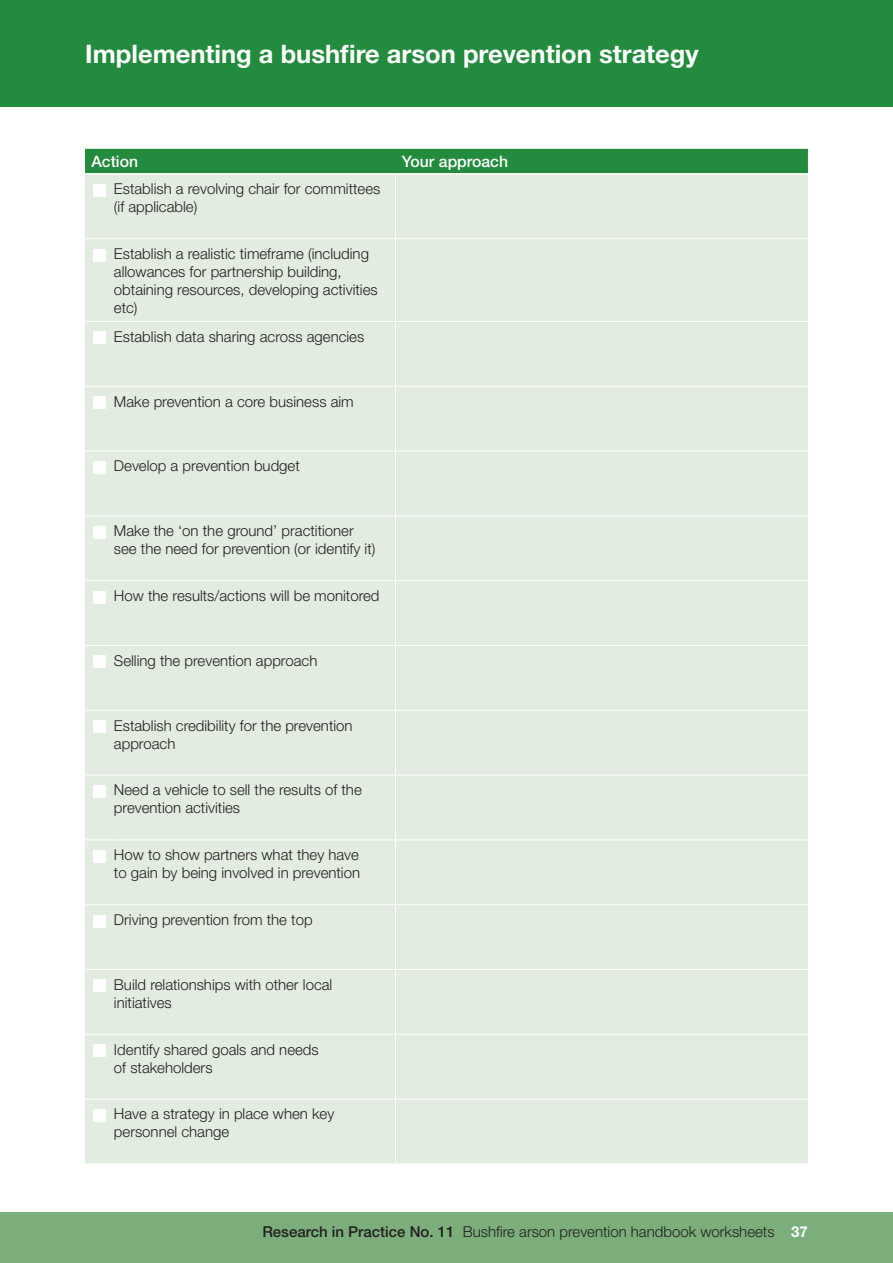
<style>
.page{position:relative;width:893px;height:1263px;background:#fff}
.page>*{position:absolute;margin:0;border:0;box-sizing:border-box;transform-origin:0 0}
.t1{font:700 25.5px "Helvetica Neue LT";color:#fff}
.t2{font:500 15.75px "Helvetica Neue LT";color:#fff}
.t3{font:300 15px/18px "Helvetica Neue LT";color:#231f20}
.s1{font-weight:500}
.s2{font-weight:700;color:#fff}
</style>
<div class="page">
<div style="left:0;top:1212px;width:893px;height:51px;background:#7cae7b"></div>
<div style="left:0;top:0;width:893px;height:106px;background:#228b3d"></div>
<div style="left:85px;top:149px;width:723px;height:24px;background:#228b3d"></div>
<div style="left:85px;top:175px;width:723px;height:988px;background:#e3ece1"></div>
<svg style="left:85px;top:238px;width:29px;height:1px"></svg>
<hr style="left:114px;top:238px;width:281px;height:1px;background:#fff">
<hr style="left:395px;top:238px;width:413px;height:1px;background:#fff">
<svg style="left:85px;top:321px;width:29px;height:1px"></svg>
<hr style="left:114px;top:321px;width:281px;height:1px;background:#fff">
<hr style="left:395px;top:321px;width:413px;height:1px;background:#fff">
<svg style="left:85px;top:386px;width:29px;height:1px"></svg>
<hr style="left:114px;top:386px;width:281px;height:1px;background:#fff">
<hr style="left:395px;top:386px;width:413px;height:1px;background:#fff">
<svg style="left:85px;top:451px;width:29px;height:1px"></svg>
<hr style="left:114px;top:451px;width:281px;height:1px;background:#fff">
<hr style="left:395px;top:451px;width:413px;height:1px;background:#fff">
<svg style="left:85px;top:515px;width:29px;height:1px"></svg>
<hr style="left:114px;top:515px;width:281px;height:1px;background:#fff">
<hr style="left:395px;top:515px;width:413px;height:1px;background:#fff">
<svg style="left:85px;top:580px;width:29px;height:1px"></svg>
<hr style="left:114px;top:580px;width:281px;height:1px;background:#fff">
<hr style="left:395px;top:580px;width:413px;height:1px;background:#fff">
<svg style="left:85px;top:645px;width:29px;height:1px"></svg>
<hr style="left:114px;top:645px;width:281px;height:1px;background:#fff">
<hr style="left:395px;top:645px;width:413px;height:1px;background:#fff">
<svg style="left:85px;top:710px;width:29px;height:1px"></svg>
<hr style="left:114px;top:710px;width:281px;height:1px;background:#fff">
<hr style="left:395px;top:710px;width:413px;height:1px;background:#fff">
<svg style="left:85px;top:775px;width:29px;height:1px"></svg>
<hr style="left:114px;top:775px;width:281px;height:1px;background:#fff">
<hr style="left:395px;top:775px;width:413px;height:1px;background:#fff">
<svg style="left:85px;top:839px;width:29px;height:1px"></svg>
<hr style="left:114px;top:839px;width:281px;height:1px;background:#fff">
<hr style="left:395px;top:839px;width:413px;height:1px;background:#fff">
<svg style="left:85px;top:904px;width:29px;height:1px"></svg>
<hr style="left:114px;top:904px;width:281px;height:1px;background:#fff">
<hr style="left:395px;top:904px;width:413px;height:1px;background:#fff">
<svg style="left:85px;top:969px;width:29px;height:1px"></svg>
<hr style="left:114px;top:969px;width:281px;height:1px;background:#fff">
<hr style="left:395px;top:969px;width:413px;height:1px;background:#fff">
<svg style="left:85px;top:1034px;width:29px;height:1px"></svg>
<hr style="left:114px;top:1034px;width:281px;height:1px;background:#fff">
<hr style="left:395px;top:1034px;width:413px;height:1px;background:#fff">
<svg style="left:85px;top:1099px;width:29px;height:1px"></svg>
<hr style="left:114px;top:1099px;width:281px;height:1px;background:#fff">
<hr style="left:395px;top:1099px;width:413px;height:1px;background:#fff">
<svg style="left:85px;top:1163px;width:29px;height:1px"></svg>
<hr style="left:395px;top:175px;width:1px;height:63px;background:#fff">
<hr style="left:395px;top:239px;width:1px;height:82px;background:#fff">
<hr style="left:395px;top:322px;width:1px;height:64px;background:#fff">
<hr style="left:395px;top:387px;width:1px;height:64px;background:#fff">
<hr style="left:395px;top:451px;width:1px;height:64px;background:#fff">
<hr style="left:395px;top:516px;width:1px;height:64px;background:#fff">
<hr style="left:395px;top:581px;width:1px;height:64px;background:#fff">
<hr style="left:395px;top:646px;width:1px;height:64px;background:#fff">
<hr style="left:395px;top:711px;width:1px;height:64px;background:#fff">
<hr style="left:395px;top:775px;width:1px;height:64px;background:#fff">
<hr style="left:395px;top:840px;width:1px;height:64px;background:#fff">
<hr style="left:395px;top:905px;width:1px;height:64px;background:#fff">
<hr style="left:395px;top:970px;width:1px;height:64px;background:#fff">
<hr style="left:395px;top:1035px;width:1px;height:64px;background:#fff">
<hr style="left:395px;top:1099px;width:1px;height:64px;background:#fff">
<div style="left:94px;top:184px;width:12px;height:13px;background:#fff"></div>
<div style="left:94px;top:249px;width:12px;height:12px;background:#fff"></div>
<div style="left:94px;top:331px;width:12px;height:13px;background:#fff"></div>
<div style="left:94px;top:396px;width:12px;height:13px;background:#fff"></div>
<div style="left:94px;top:461px;width:12px;height:13px;background:#fff"></div>
<div style="left:94px;top:526px;width:12px;height:13px;background:#fff"></div>
<div style="left:94px;top:591px;width:12px;height:12px;background:#fff"></div>
<div style="left:94px;top:655px;width:12px;height:13px;background:#fff"></div>
<div style="left:94px;top:720px;width:12px;height:13px;background:#fff"></div>
<div style="left:94px;top:785px;width:12px;height:13px;background:#fff"></div>
<div style="left:94px;top:850px;width:12px;height:13px;background:#fff"></div>
<div style="left:94px;top:915px;width:12px;height:12px;background:#fff"></div>
<div style="left:94px;top:979px;width:12px;height:13px;background:#fff"></div>
<div style="left:94px;top:1044px;width:12px;height:13px;background:#fff"></div>
<div style="left:94px;top:1109px;width:12px;height:13px;background:#fff"></div>
<h1 class="t1" style="left:85px;top:38px;width:615px">Implementing a bushfire arson prevention strategy</h1>
<p class="t2" style="left:91px;top:152px;width:48px">Action</p>
<p class="t2" style="left:402px;top:152px;width:108px">Your approach</p>
<p class="t3" style="left:114px;top:179px;width:268px">Establish a revolving chair for committees (if applicable)</p>
<p class="t3" style="left:114px;top:244px;width:265px">Establish a realistic timeframe (including allowances for partnership building, obtaining resources, developing activities etc)</p>
<p class="t3" style="left:114px;top:327px;width:252px">Establish data sharing across agencies</p>
<p class="t3" style="left:114px;top:392px;width:241px">Make prevention a core business aim</p>
<p class="t3" style="left:114px;top:457px;width:187px">Develop a prevention budget</p>
<p class="t3" style="left:114px;top:521px;width:263px">Make the ‘on the ground’ practitioner see the need for prevention (or identify it)</p>
<p class="t3" style="left:114px;top:586px;width:267px">How the results/actions will be monitored</p>
<p class="t3" style="left:114px;top:651px;width:205px">Selling the prevention approach</p>
<p class="t3" style="left:114px;top:716px;width:240px">Establish credibility for the prevention approach</p>
<p class="t3" style="left:114px;top:781px;width:249px">Need a vehicle to sell the results of the prevention activities</p>
<p class="t3" style="left:114px;top:845px;width:248px">How to show partners what they have to gain by being involved in prevention</p>
<p class="t3" style="left:114px;top:910px;width:200px">Driving prevention from the top</p>
<p class="t3" style="left:114px;top:975px;width:220px">Build relationships with other local initiatives</p>
<p class="t3" style="left:114px;top:1040px;width:206px">Identify shared goals and needs of stakeholders</p>
<p class="t3" style="left:114px;top:1105px;width:222px">Have a strategy in place when key personnel change</p>
<p class="t3" style="left:262px;top:1222px;width:547px"><span class="s1">Research in Practice No. 11</span> Bushfire arson prevention handbook worksheets <span class="s2">37</span></p>
</div>
